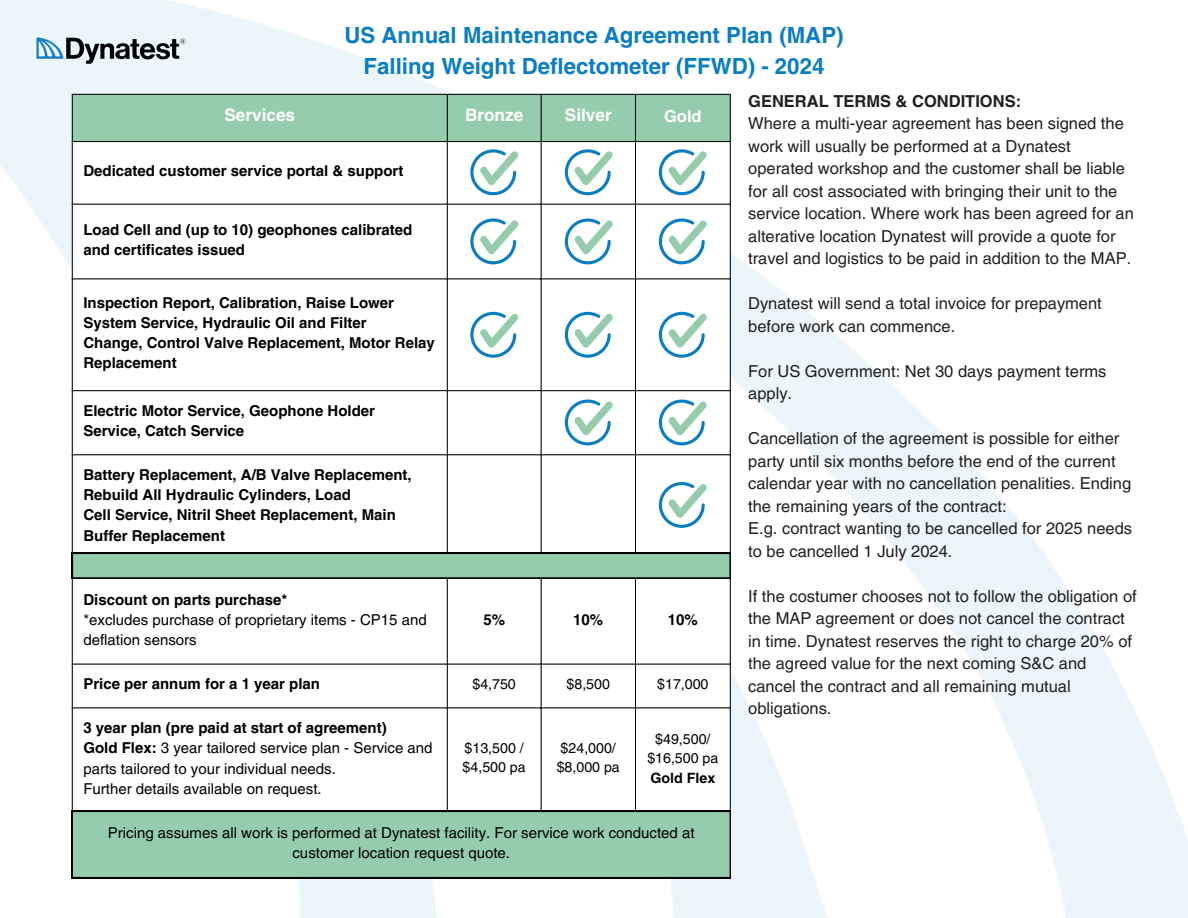
<style>
.page{position:relative;width:1188px;height:918px;background:#fff}
.page>*{position:absolute;margin:0;border:0;box-sizing:border-box;transform-origin:0 0}
.t1{font:700 22.2px/30.3px "Helvetica LT Pro";color:#0b7dc2;text-align:center}
.t2{font:700 17.25px "Helvetica LT Pro";color:#fff}
.t3{font:16.5px/22.5px "Helvetica LT Pro";color:#221e1f}
.t4{font:700 16.5px "Helvetica LT Pro";color:#221e1f}
.t5{font:700 16.5px "Helvetica LT Pro";color:#fff}
.t6{font:700 15px/20.2px "Helvetica LT Pro";color:#000}
.t7{font:15px/20.2px "Helvetica LT Pro";color:#000}
.t8{font:14.25px/19.2px "Helvetica LT Pro";color:#000}
.t9{font:700 14.25px "Helvetica LT Pro";color:#000}
.s1{font-weight:700}
</style>
<div class="page">
<img style="left:0;top:0;width:1188px;height:918px">
<div style="left:73px;top:95px;width:657px;height:46px;background:#95ccac"></div>
<svg style="left:73px;top:142px;width:657px;height:669px"></svg>
<hr style="left:72px;top:95px;width:1px;height:717px;background:#000">
<hr style="left:447px;top:95px;width:1px;height:717px;background:#000">
<hr style="left:541px;top:95px;width:1px;height:717px;background:#000">
<hr style="left:635px;top:95px;width:1px;height:717px;background:#000">
<hr style="left:730px;top:95px;width:1px;height:717px;background:#000">
<hr style="left:72px;top:94px;width:659px;height:1px;background:#000">
<hr style="left:72px;top:141px;width:659px;height:1px;background:#000">
<hr style="left:72px;top:204px;width:659px;height:1px;background:#000">
<hr style="left:72px;top:278px;width:659px;height:1px;background:#000">
<hr style="left:72px;top:390px;width:659px;height:1px;background:#000">
<hr style="left:72px;top:454px;width:659px;height:1px;background:#000">
<hr style="left:72px;top:664px;width:659px;height:1px;background:#000">
<hr style="left:72px;top:707px;width:659px;height:1px;background:#000">
<svg style="left:73px;top:553px;width:657px;height:25px"></svg>
<div style="left:72px;top:811px;width:659px;height:67px;background:#95ccac"></div>
<svg style="left:659px;top:482px;width:48px;height:46px"></svg>
<svg style="left:659px;top:400px;width:48px;height:45px"></svg>
<svg style="left:565px;top:400px;width:48px;height:45px"></svg>
<svg style="left:659px;top:312px;width:48px;height:46px"></svg>
<svg style="left:565px;top:312px;width:48px;height:46px"></svg>
<svg style="left:470px;top:312px;width:49px;height:46px"></svg>
<svg style="left:565px;top:218px;width:48px;height:46px"></svg>
<svg style="left:659px;top:218px;width:48px;height:46px"></svg>
<svg style="left:470px;top:218px;width:49px;height:46px"></svg>
<svg style="left:659px;top:149px;width:48px;height:46px"></svg>
<svg style="left:565px;top:149px;width:48px;height:46px"></svg>
<svg style="left:470px;top:149px;width:49px;height:46px"></svg>
<p class="t1" style="left:344px;top:22px;width:501px">US Annual Maintenance Agreement Plan (MAP)<br>Falling Weight Deflectometer (FFWD) - 2024</p>
<h1 class="t2" style="left:224px;top:108px;width:72px">Services</h1>
<p class="t2" style="left:465px;top:108px;width:60px">Bronze</p>
<p class="t2" style="left:565px;top:108px;width:48px">Silver</p>
<p class="t5" style="left:664px;top:110px;width:39px">Gold</p>
<p class="t6" style="left:83px;top:162px;width:321px">Dedicated customer service portal &amp; support</p>
<p class="t6" style="left:83px;top:221px;width:331px">Load Cell and (up to 10) geophones calibrated and certificates issued</p>
<p class="t6" style="left:83px;top:294px;width:312px">Inspection Report, Calibration, Raise Lower<br>System Service, Hydraulic Oil and Filter</p>
<p class="t6" style="left:83px;top:334px;width:353px">Change, Control Valve Replacement, Motor Relay<br>Replacement</p>
<p class="t6" style="left:83px;top:402px;width:293px">Electric Motor Service, Geophone Holder<br>Service, Catch Service</p>
<p class="t6" style="left:83px;top:466px;width:330px">Battery Replacement, A/B Valve Replacement,<br>Rebuild All Hydraulic Cylinders, Load</p>
<p class="t6" style="left:83px;top:507px;width:314px">Cell Service, Nitril Sheet Replacement, Main<br>Buffer Replacement</p>
<p class="t6" style="left:83px;top:591px;width:206px">Discount on parts purchase*</p>
<p class="t7" style="left:83px;top:611px;width:345px">*excludes purchase of proprietary items - CP15 and deflation sensors</p>
<p class="t6" style="left:483px;top:611px;width:23px">5%</p>
<p class="t6" style="left:573px;top:611px;width:32px">10%</p>
<p class="t6" style="left:668px;top:611px;width:32px">10%</p>
<p class="t6" style="left:83px;top:675px;width:238px">Price per annum for a 1 year plan</p>
<p class="t8" style="left:472px;top:676px;width:45px">$4,750</p>
<p class="t8" style="left:567px;top:676px;width:45px">$8,500</p>
<p class="t8" style="left:657px;top:676px;width:53px">$17,000</p>
<p class="t6" style="left:83px;top:719px;width:305px">3 year plan (pre paid at start of agreement)</p>
<p class="t7" style="left:83px;top:739px;width:351px"><span class="s1">Gold Flex:</span> 3 year tailored service plan - Service and parts tailored to your individual needs.</p>
<p class="t7" style="left:83px;top:780px;width:240px">Further details available on request.</p>
<p class="t8" style="left:463px;top:740px;width:65px">$13,500 / $4,500 pa</p>
<p class="t8" style="left:557px;top:740px;width:65px">$24,000/ $8,000 pa</p>
<p class="t8" style="left:647px;top:731px;width:73px;text-align:center">$49,500/ $16,500 pa</p>
<p class="t9" style="left:651px;top:772px;width:66px">Gold Flex</p>
<p class="t7" style="left:108px;top:824px;width:588px;text-align:center">Pricing assumes all work is performed at Dynatest facility. For service work conducted at customer location request quote.</p>
<p class="t4" style="left:748px;top:95px;width:274px">GENERAL TERMS &amp; CONDITIONS:</p>
<p class="t3" style="left:748px;top:114px;width:387px">Where a multi-year agreement has been signed the work will usually be performed at a Dynatest operated workshop and the customer shall be liable for all cost associated with bringing their unit to the service location. Where work has been agreed for an alterative location Dynatest will provide a quote for travel and logistics to be paid in addition to the MAP.</p>
<p class="t3" style="left:748px;top:294px;width:355px">Dynatest will send a total invoice for prepayment before work can commence.</p>
<p class="t3" style="left:748px;top:361px;width:360px">For US Government: Net 30 days payment terms apply.</p>
<p class="t3" style="left:748px;top:429px;width:385px">Cancellation of the agreement is possible for either party until six months before the end of the current calendar year with no cancellation penalities. Ending the remaining years of the contract:</p>
<p class="t3" style="left:748px;top:519px;width:386px">E.g. contract wanting to be cancelled for 2025 needs to be cancelled 1 July 2024.</p>
<p class="t3" style="left:748px;top:586px;width:390px">If the costumer chooses not to follow the obligation of the MAP agreement or does not cancel the contract in time. Dynatest reserves the right to charge 20% of the agreed value for the next coming S&amp;C and cancel the contract and all remaining mutual obligations.</p>
</div>
